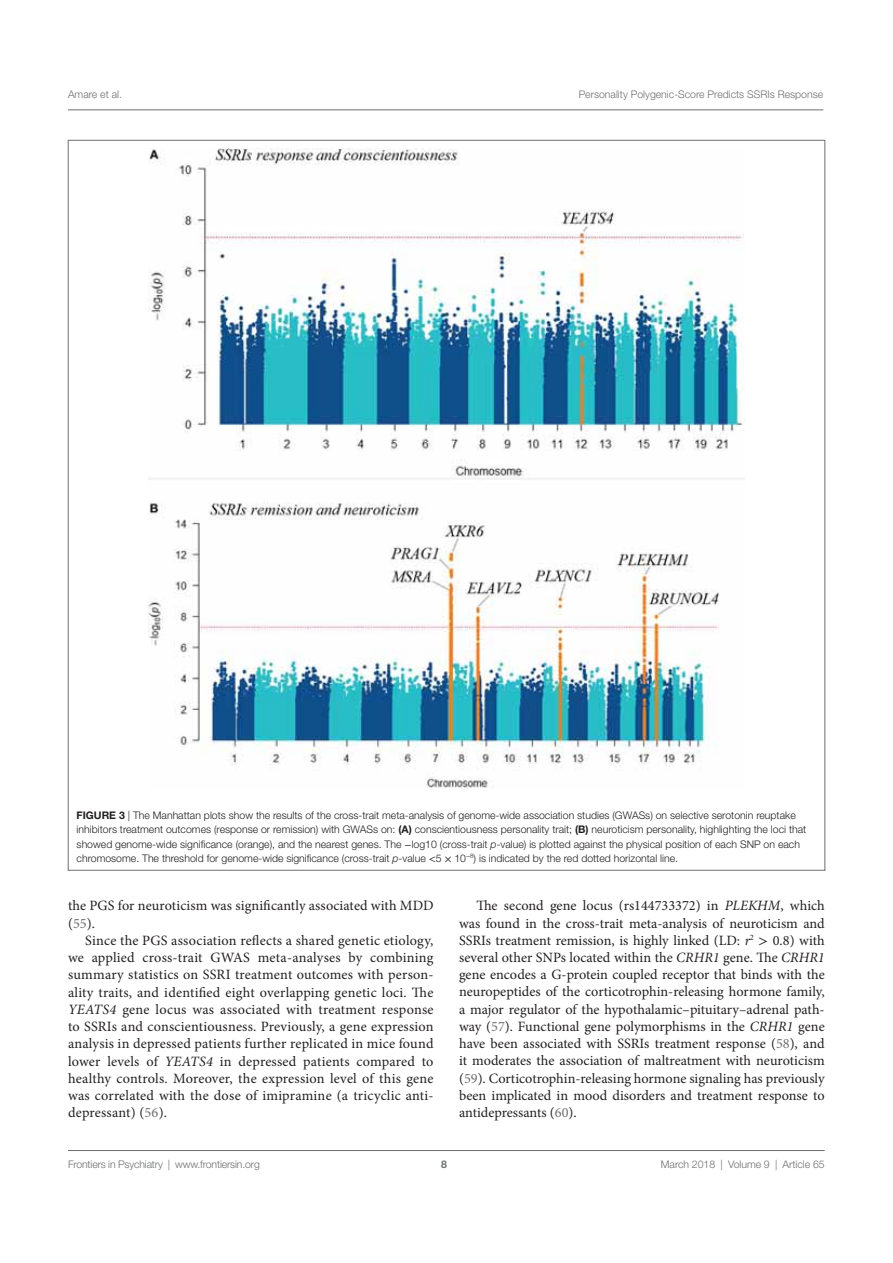
<style>
.page{position:relative;width:893px;height:1263px;background:#fff}
.page>*{position:absolute;margin:0;border:0;box-sizing:border-box;transform-origin:0 0}
.t1{font:14.25px/17.2px "Minion Pro";letter-spacing:.005em;color:#231f20;text-align:justify}
.t2{font:300 10.5px/14.2px "Helvetica Neue LT Std";color:#231f20}
.t3{font:300 10.5px "Helvetica Neue LT Std";color:#6d6e70}
.t4{font:700 10.5px "Helvetica Neue LT Std";color:#6d6e70}
.s1{font-weight:700}
.s2{font-family:"STIX General";font-weight:400}
.s3{font-style:italic}
.s4{color:#6d6e70}
.s5{font-family:"STIX General"}
</style>
<div class="page">
<img style="left:149px;top:149px;width:595px;height:639px">
<hr style="left:68px;top:110px;width:755px;height:1px;background:#6d6e70">
<hr style="left:68px;top:1150px;width:757px;height:1px;background:#6d6e70">
<p class="t3" style="left:68px;top:91px;width:56px">Amare et al.</p>
<p class="t3" style="left:579px;top:91px;width:246px">Personality Polygenic-Score Predicts SSRIs Response</p>
<p class="t2" style="left:77px;top:809px;width:731px"><span class="s1">FIGURE 3</span> | The Manhattan plots show the results of the cross-trait meta-analysis of genome-wide association studies (GWASs) on selective serotonin reuptake inhibitors treatment outcomes (response or remission) with GWASs on: <span class="s1">(A)</span> conscientiousness personality trait; <span class="s1">(B)</span> neuroticism personality, highlighting the loci that showed genome-wide significance (orange), and the nearest genes. The <span class="s2">−</span>log10 (cross-trait <span class="s3">p</span>-value) is plotted against the physical position of each SNP on each chromosome. The threshold for genome-wide significance (cross-trait <span class="s3">p</span>-value <span class="s2">&lt;</span>5 <span class="s2">×</span> 10<sup>−</sup><sup>8</sup>) is indicated by the red dotted horizontal line.</p>
<p class="t1" style="left:68px;top:898px;width:367px">the PGS for neuroticism was significantly associated with MDD (<span class="s4">55</span>).</p>
<p class="t1" style="left:68px;top:933px;width:367px;text-indent:17px">Since the PGS association reflects a shared genetic etiology, we applied cross-trait GWAS meta-analyses by combining summary statistics on SSRI treatment outcomes with person&shy;ality traits, and identified eight overlapping genetic loci. The <span class="s3">YEATS4</span> gene locus was associated with treatment response to SSRIs and conscientiousness. Previously, a gene expression analysis in depressed patients further replicated in mice found lower levels of <span class="s3">YEATS4</span> in depressed patients compared to healthy controls. Moreover, the expression level of this gene was correlated with the dose of imipramine (a tricyclic anti&shy;depressant) (<span class="s4">56</span>).</p>
<p class="t1" style="left:459px;top:898px;width:367px;text-indent:17px">The second gene locus (rs144733372) in <span class="s3">PLEKHM</span>, which was found in the cross-trait meta-analysis of neuroticism and SSRIs treatment remission, is highly linked (LD: <span class="s3">r</span><sup>2</sup> <span class="s5">&gt;</span> 0.8) with several other SNPs located within the <span class="s3">CRHR1</span> gene. The <span class="s3">CRHR1 </span>gene encodes a G-protein coupled receptor that binds with the neuropeptides of the corticotrophin-releasing hormone family, a major regulator of the hypothalamic–pituitary–adrenal path&shy;way (<span class="s4">57</span>). Functional gene polymorphisms in the <span class="s3">CRHR1</span> gene have been associated with SSRIs treatment response (<span class="s4">58</span>), and it moderates the association of maltreatment with neuroticism (<span class="s4">59</span>). Corticotrophin-releasing hormone signaling has previously been implicated in mood disorders and treatment response to antidepressants (<span class="s4">60</span>).</p>
<p class="t3" style="left:68px;top:1160px;width:193px">Frontiers in Psychiatry | www.frontiersin.org</p>
<p class="t3" style="left:661px;top:1160px;width:165px">March 2018 | Volume 9 | Article 65</p>
<p class="t4" style="left:441px;top:1160px;width:7px">8</p>
</div>
